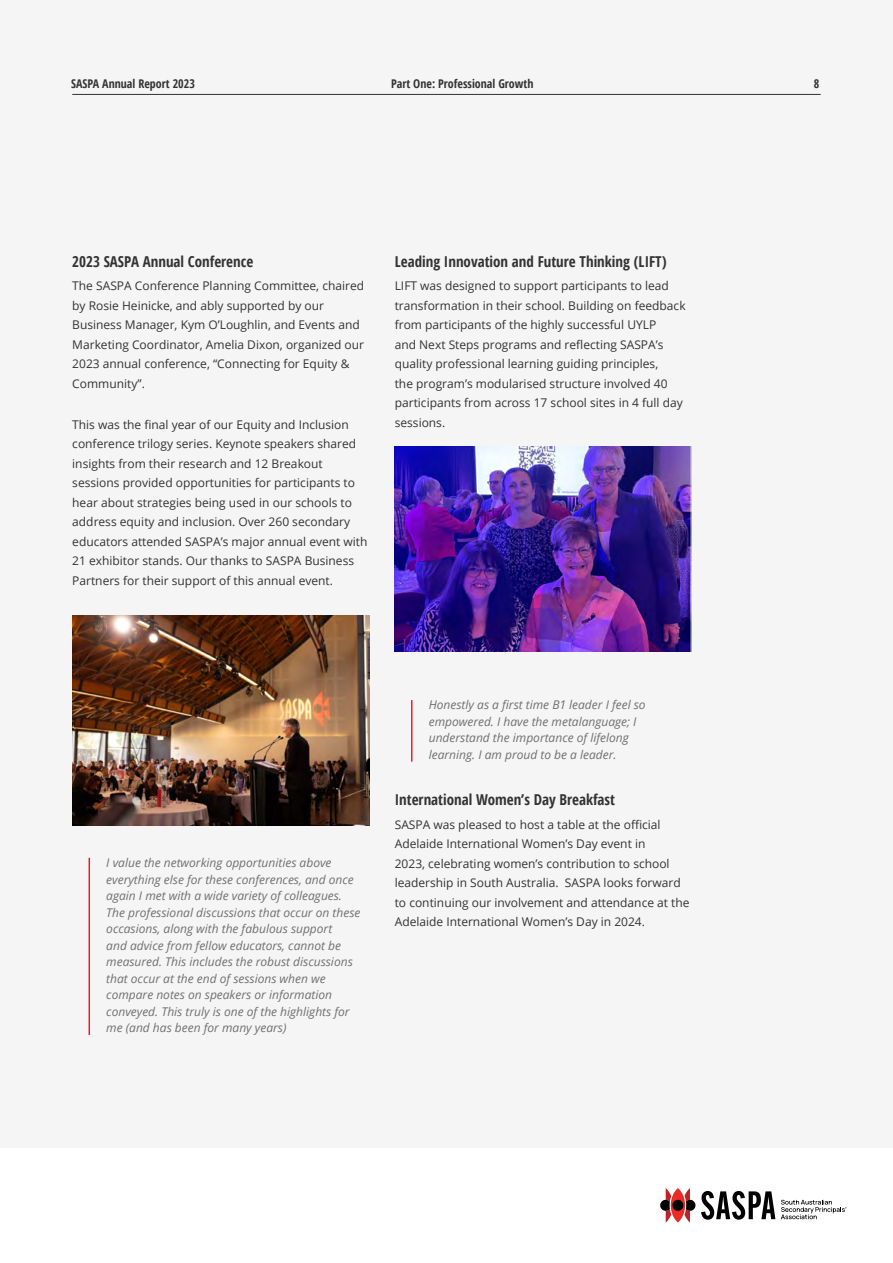
<style>
.page{position:relative;width:893px;height:1263px;background:#fff}
.page>*{position:absolute;margin:0;border:0;box-sizing:border-box;transform-origin:0 0}
.t1{font:700 condensed 15px "Open Sans";color:#333}
.t2{font:12px/19.5px "Open Sans";color:#333}
.t3{font:italic 12px/16.5px "Open Sans";color:#707070}
.t4{font:700 condensed 12px "Open Sans";color:#333}
</style>
<div class="page">
<div style="left:0;top:0;width:893px;height:1148px;background:#f5f5f5"></div>
<hr style="left:72px;top:94px;width:749px;height:1px;background:#333">
<svg style="left:660px;top:1188px;width:115px;height:34px"></svg>
<svg style="left:781px;top:1200px;width:65px;height:19px"></svg>
<hr style="left:89px;top:858px;width:1px;height:177px;background:#ed1c24">
<img style="left:72px;top:615px;width:298px;height:210px">
<hr style="left:411px;top:700px;width:1px;height:62px;background:#ed1c24">
<img style="left:395px;top:446px;width:297px;height:206px">
<p class="t4" style="left:71px;top:75px;width:125px">SASPA Annual Report 2023</p>
<p class="t4" style="left:391px;top:75px;width:144px">Part One: Professional Growth</p>
<p class="t4" style="left:814px;top:75px;width:7px">8</p>
<p class="t1" style="left:72px;top:251px;width:182px">2023 SASPA Annual Conference</p>
<p class="t2" style="left:72px;top:276px;width:293px">The SASPA Conference Planning Committee, chaired by Rosie Heinicke, and ably supported by our Business Manager, Kym O’Loughlin, and Events and Marketing Coordinator, Amelia Dixon, organized our 2023 annual conference, “Connecting for Equity &amp; Community”.</p>
<p class="t2" style="left:72px;top:414px;width:297px">This was the final year of our Equity and Inclusion conference trilogy series. Keynote speakers shared insights from their research and 12 Breakout sessions provided opportunities for participants to hear about strategies being used in our schools to address equity and inclusion. Over 260 secondary educators attended SASPA’s major annual event with 21 exhibitor stands. Our thanks to SASPA Business Partners for their support of this annual event.</p>
<p class="t1" style="left:395px;top:251px;width:273px">Leading Innovation and Future Thinking (LIFT)</p>
<p class="t2" style="left:395px;top:276px;width:292px">LIFT was designed to support participants to lead transformation in their school. Building on feedback from participants of the highly successful UYLP<br>and Next Steps programs and reflecting SASPA’s quality professional learning guiding principles,<br>the program’s modularised structure involved 40 participants from across 17 school sites in 4 full day sessions.</p>
<p class="t3" style="left:106px;top:854px;width:256px">I value the networking opportunities above everything else for these conferences, and once again I met with a wide variety of colleagues.<br>The professional discussions that occur on these occasions, along with the fabulous support<br>and advice from fellow educators, cannot be measured. This includes the robust discussions that occur at the end of sessions when we compare notes on speakers or information conveyed. This truly is one of the highlights for me (and has been for many years)</p>
<p class="t3" style="left:429px;top:696px;width:218px">Honestly as a first time B1 leader I feel so empowered. I have the metalanguage; I understand the importance of lifelong learning. I am proud to be a leader.</p>
<p class="t1" style="left:395px;top:789px;width:222px">International Women’s Day Breakfast</p>
<p class="t2" style="left:395px;top:814px;width:296px">SASPA was pleased to host a table at the official Adelaide International Women’s Day event in<br>2023, celebrating women’s contribution to school leadership in South Australia. SASPA looks forward to continuing our involvement and attendance at the Adelaide International Women’s Day in 2024.</p>
</div>
